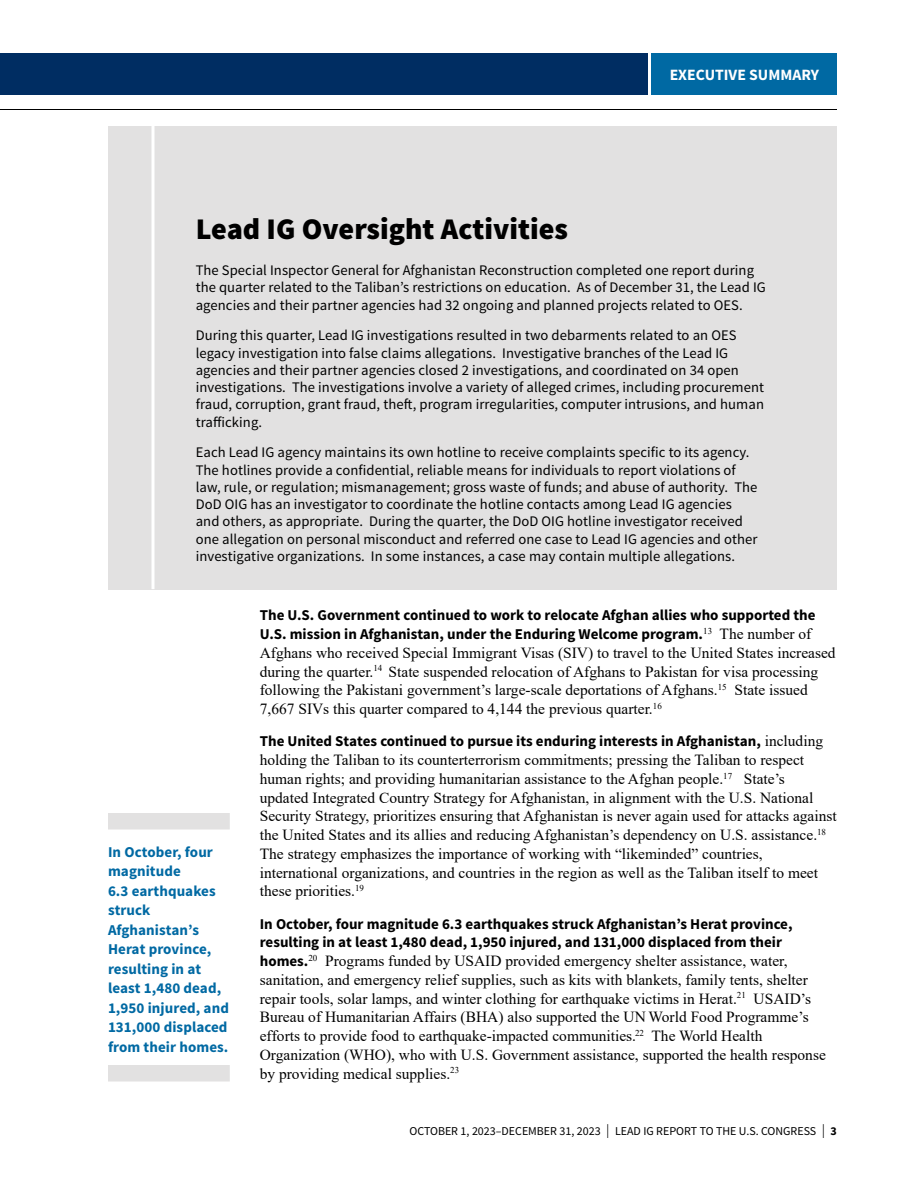
<style>
.page{position:relative;width:918px;height:1188px;background:#fff}
.page>*{position:absolute;margin:0;border:0;box-sizing:border-box;transform-origin:0 0}
.Sidebar_Headline{font:900 30px "Source Sans Pro";color:#000}
.t1{font:700 15.75px "Source Sans Pro";color:#fff}
.Body_Text_Normal{font:15.45px/18.8px "Times New Roman";color:#000}
.Body_Text_Normal-2{font:700 15px/18.8px "Source Sans Pro";color:#000}
.t2{font:700 15px/19.5px "Source Sans Pro";letter-spacing:.005em;color:#0069a3}
.Sidebar_Body_Text{font:14.7px/17.2px "Source Sans Pro";letter-spacing:.005em;color:#000}
.t3{font:12px "Source Sans Pro";color:#000}
.s1{font-family:"Times New Roman";font-weight:400;font-size:15.45px}
.s2{font-family:"Source Sans Pro";font-weight:700;font-size:15px}
.s3{font-weight:200;font-size:21px}
.s4{font-weight:700}
</style>
<div class="page">
<hr style="left:0;top:109px;width:837px;height:1px;background:#000">
<div style="left:0;top:53px;width:648px;height:42px;background:#002d62"></div>
<div style="left:651px;top:53px;width:186px;height:42px;background:#0069a3"></div>
<div style="left:108px;top:126px;width:729px;height:463px;background:#e2e1e1"></div>
<hr style="left:152px;top:126px;width:2px;height:463px;background:#fff">
<div style="left:108px;top:813px;width:122px;height:17px;background:#e2e1e1"></div>
<div style="left:108px;top:1065px;width:122px;height:17px;background:#e2e1e1"></div>
<p class="t1" style="left:670px;top:64px;width:151px">EXECUTIVE SUMMARY</p>
<p class="Sidebar_Headline" style="left:196px;top:209px;width:374px">Lead IG Oversight Activities</p>
<p class="Sidebar_Body_Text" style="left:196px;top:262px;width:572px">The Special Inspector General for Afghanistan Reconstruction completed one report during the quarter related to the Taliban’s restrictions on education. As of December 31, the Lead IG agencies and their partner agencies had 32 ongoing and planned projects related to OES.</p>
<p class="Sidebar_Body_Text" style="left:196px;top:327px;width:570px">During this quarter, Lead IG investigations resulted in two debarments related to an OES legacy investigation into false claims allegations. Investigative branches of the Lead IG agencies and their partner agencies closed 2 investigations, and coordinated on 34 open investigations. The investigations involve a variety of alleged crimes, including procurement fraud, corruption, grant fraud, theft, program irregularities, computer intrusions, and human trafficking.</p>
<p class="Sidebar_Body_Text" style="left:196px;top:444px;width:563px">Each Lead IG agency maintains its own hotline to receive complaints specific to its agency.<br>The hotlines provide a confidential, reliable means for individuals to report violations of law, rule, or regulation; mismanagement; gross waste of funds; and abuse of authority. The DoD OIG has an investigator to coordinate the hotline contacts among Lead IG agencies and others, as appropriate. During the quarter, the DoD OIG hotline investigator received one allegation on personal misconduct and referred one case to Lead IG agencies and other investigative organizations. In some instances, a case may contain multiple allegations.</p>
<p class="t2" style="left:108px;top:842px;width:122px">In October, four magnitude<br>6.3 earthquakes struck<br>Afghanistan’s<br>Herat province, resulting in at least 1,480 dead,<br>1,950 injured, and<br>131,000 displaced from their homes.</p>
<p class="Body_Text_Normal-2" style="left:260px;top:606px;width:557px">The U.S. Government continued to work to relocate Afghan allies who supported the<br>U.S. mission in Afghanistan, under the Enduring Welcome program.<sup>13</sup> <span class="s1">The number of</span></p>
<p class="Body_Text_Normal" style="left:260px;top:643px;width:577px">Afghans who received Special Immigrant Visas (SIV) to travel to the United States increased during the quarter.<sup>14</sup> State suspended relocation of Afghans to Pakistan for visa processing following the Pakistani government’s large-scale deportations of Afghans.<sup>15</sup> State issued 7,667 SIVs this quarter compared to 4,144 the previous quarter.<sup>16</sup></p>
<p class="Body_Text_Normal-2" style="left:260px;top:732px;width:565px">The United States continued to pursue its enduring interests in Afghanistan, <span class="s1">including</span></p>
<p class="Body_Text_Normal" style="left:260px;top:750px;width:579px">holding the Taliban to its counterterrorism commitments; pressing the Taliban to respect human rights; and providing humanitarian assistance to the Afghan people.<sup>17</sup> State’s updated Integrated Country Strategy for Afghanistan, in alignment with the U.S. National Security Strategy, prioritizes ensuring that Afghanistan is never again used for attacks against the United States and its allies and reducing Afghanistan’s dependency on U.S. assistance.<sup>18<br></sup>The strategy emphasizes the importance of working with “likeminded” countries, international organizations, and countries in the region as well as the Taliban itself to meet these priorities.<sup>19</sup></p>
<p class="Body_Text_Normal-2" style="left:260px;top:915px;width:534px">In October, four magnitude 6.3 earthquakes struck Afghanistan’s Herat province, resulting in at least 1,480 dead, 1,950 injured, and 131,000 displaced from their</p>
<p class="Body_Text_Normal" style="left:260px;top:951px;width:568px"><span class="s2">homes.</span><sup>20</sup> Programs funded by USAID provided emergency shelter assistance, water, sanitation, and emergency relief supplies, such as kits with blankets, family tents, shelter repair tools, solar lamps, and winter clothing for earthquake victims in Herat.<sup>21</sup> USAID’s Bureau of Humanitarian Affairs (BHA) also supported the UN World Food Programme’s efforts to provide food to earthquake-impacted communities.<sup>22</sup> The World Health Organization (WHO), who with U.S. Government assistance, supported the health response by providing medical supplies.<sup>23</sup></p>
<p class="t3" style="left:410px;top:1123px;width:429px">OCTOBER 1, 2023–DECEMBER 31, 2023 <span class="s3">I</span> LEAD IG REPORT TO THE U.S. CONGRESS <span class="s3">I</span> <span class="s4">3</span></p>
</div>
